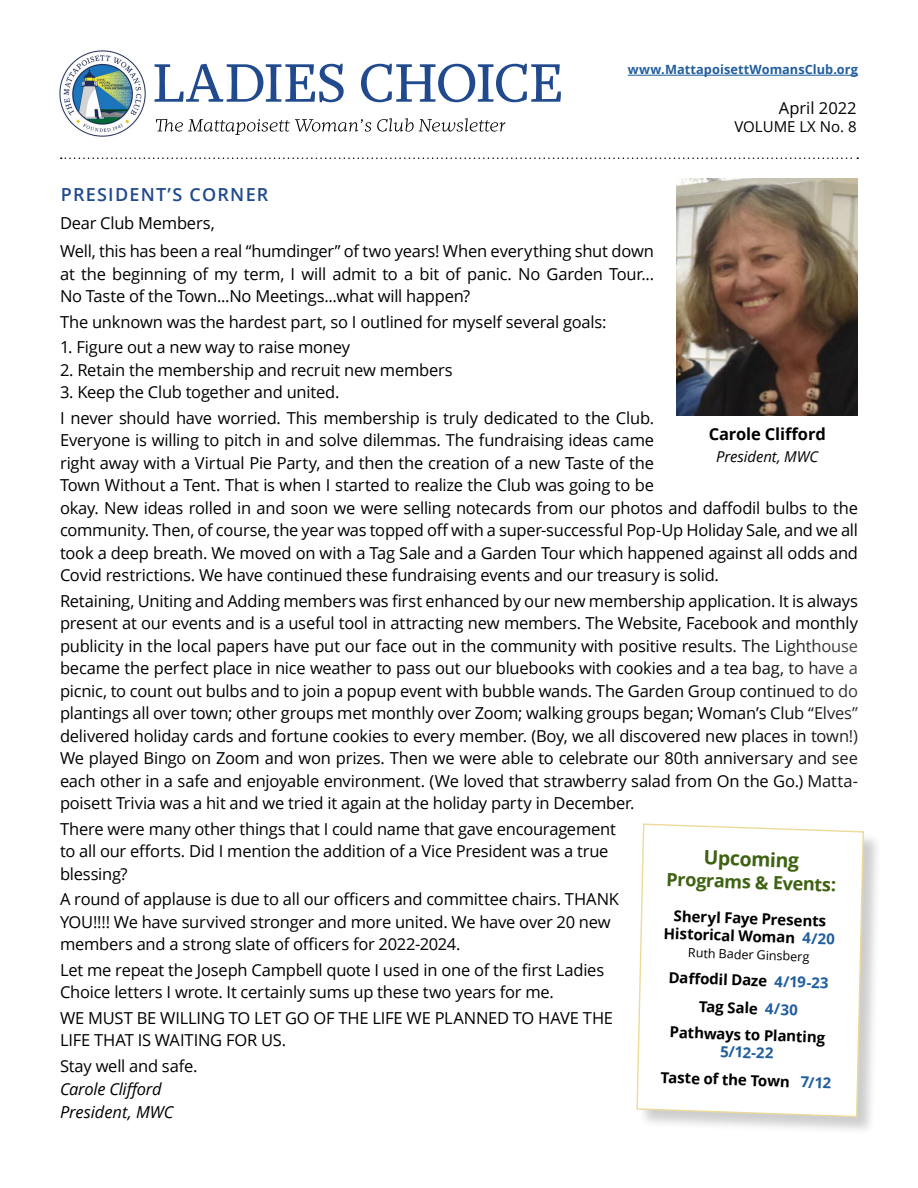
<style>
.page{position:relative;width:918px;height:1188px;background:#fff}
.page>*{position:absolute;margin:0;border:0;box-sizing:border-box;transform-origin:0 0}
.t1{font:700 19.5px "Open Sans";color:#3e6211}
.t2{font:700 18.15px "Open Sans";color:#3e6211}
.t3{font:600 18px "Open Sans";letter-spacing:.07em;color:#204a8d}
.t4{font:16.5px/22.5px "Open Sans";letter-spacing:-.015em;color:#000}
.t5{font:italic 16.5px/23.2px "Open Sans";letter-spacing:-.01em;color:#000}
.t6{font:700 16.5px "Open Sans";letter-spacing:-.01em;color:#000}
.t7{font:700 15px/27.2px "Open Sans";color:#000;text-align:center}
.t8{font:italic 15px "Open Sans";letter-spacing:-.005em;color:#000}
.t9{font:15px "Open Sans";color:#000}
.t10{font:700 12.75px "Open Sans";letter-spacing:.005em;color:#215e9e}
.t11{font:12.6px "Open Sans";color:#000}
.s1{color:#215e9e}
</style>
<div class="page">
<svg style="left:155px;top:64px;width:189px;height:38px"></svg>
<svg style="left:361px;top:64px;width:200px;height:38px"></svg>
<svg style="left:156px;top:119px;width:215px;height:16px"></svg>
<svg style="left:377px;top:118px;width:128px;height:14px"></svg>
<svg style="left:61px;top:158px;width:797px;height:1px"></svg>
<img style="left:59px;top:50px;width:87px;height:87px">
<hr style="left:628px;top:75px;width:230px;height:1px;background:#215e9e">
<img style="left:676px;top:178px;width:182px;height:238px">
<div style="left:637px;top:824px;width:245px;height:312px;background:#000;opacity:.2"></div>
<svg style="left:636px;top:823px;width:229px;height:295px"></svg>
<p class="t10" style="left:628px;top:61px;width:232px">www.MattapoisettWomansClub.org</p>
<p class="t3" style="left:61px;top:182px;width:209px">PRESIDENT’S CORNER</p>
<p class="t4" style="left:779px;top:96px;width:79px">April 2022</p>
<p class="t9" style="left:734px;top:116px;width:124px">VOLUME LX No. 8</p>
<p class="t4" style="left:60px;top:208px;width:596px;line-height:28.5px">Dear Club Members,<br>Well, this has been a real “humdinger” of two years! When everything shut down</p>
<p class="t4" style="left:60px;top:262px;width:596px">at the beginning of my term, I will admit to a bit of panic. No Garden Tour...<br>No Taste of the Town...No Meetings...what will happen?</p>
<p class="t4" style="left:60px;top:310px;width:548px">The unknown was the hardest part, so I outlined for myself several goals:</p>
<p class="t4" style="left:60px;top:335px;width:292px">1. Figure out a new way to raise money</p>
<p class="t4" style="left:60px;top:358px;width:394px">2. Retain the membership and recruit new members</p>
<p class="t4" style="left:60px;top:379px;width:596px;line-height:25.5px">3. Keep the Club together and united.<br>I never should have worried. This membership is truly dedicated to the Club.</p>
<p class="t4" style="left:60px;top:428px;width:800px">Everyone is willing to pitch in and solve dilemmas. The fundraising ideas came<br>right away with a Virtual Pie Party, and then the creation of a new Taste of the<br>Town Without a Tent. That is when I started to realize the Club was going to be<br>okay. New ideas rolled in and soon we were selling notecards from our photos and daffodil bulbs to the community. Then, of course, the year was topped off with a super-successful Pop-Up Holiday Sale, and we all took a deep breath. We moved on with a Tag Sale and a Garden Tour which happened against all odds and Covid restrictions. We have continued these fundraising events and our treasury is solid.</p>
<p class="t4" style="left:60px;top:589px;width:800px;text-align:justify">Retaining, Uniting and Adding members was first enhanced by our new membership application. It is always present at our events and is a useful tool in attracting new members. The Website, Facebook and monthly publicity in the local papers have put our face out in the community with positive results. The Lighthouse became the perfect place in nice weather to pass out our bluebooks with cookies and a tea bag, to have a picnic, to count out bulbs and to join a popup event with bubble wands. The Garden Group continued to do plantings all over town; other groups met monthly over Zoom; walking groups began; Woman’s Club “Elves” delivered holiday cards and fortune cookies to every member. (Boy, we all discovered new places in town!)<br>We played Bingo on Zoom and won prizes. Then we were able to celebrate our 80th anniversary and see each other in a safe and enjoyable environment. (We loved that strawberry salad from On the Go.) Matta&shy;poisett Trivia was a hit and we tried it again at the holiday party in December.</p>
<p class="t4" style="left:60px;top:817px;width:557px">There were many other things that I could name that gave encouragement to all our efforts. Did I mention the addition of a Vice President was a true blessing?</p>
<p class="t4" style="left:60px;top:888px;width:560px">A round of applause is due to all our officers and committee chairs. THANK<br>YOU!!!! We have survived stronger and more united. We have over 20 new members and a strong slate of officers for 2022-2024.</p>
<p class="t4" style="left:60px;top:958px;width:546px">Let me repeat the Joseph Campbell quote I used in one of the first Ladies<br>Choice letters I wrote. It certainly sums up these two years for me.</p>
<p class="t4" style="left:60px;top:1006px;width:555px">WE MUST BE WILLING TO LET GO OF THE LIFE WE PLANNED TO HAVE THE<br>LIFE THAT IS WAITING FOR US.</p>
<p class="t4" style="left:60px;top:1054px;width:139px">Stay well and safe.</p>
<p class="t5" style="left:60px;top:1077px;width:115px">Carole Clifford<br>President, MWC</p>
<p class="t6" style="left:709px;top:422px;width:119px">Carole Clifford</p>
<p class="t8" style="left:716px;top:446px;width:104px">President, MWC</p>
<p class="t1" style="left:704px;top:843px;width:97px;rotate:2deg">Upcoming</p>
<p class="t2" style="left:667px;top:866px;width:171px;rotate:2deg">Programs &amp; Events:</p>
<p class="t7" style="left:665px;top:906px;width:173px;line-height:17.5px;rotate:2deg">Sheryl Faye Presents<br>Historical Woman <span class="s1">4/20</span></p>
<p class="t11" style="left:688px;top:944px;width:123px;rotate:2deg">Ruth Bader Ginsberg</p>
<p class="t7" style="left:669px;top:964px;width:162px;rotate:2deg">Daff odil Daze <span class="s1">4/19-23<br></span>Tag Sale <span class="s1">4/30<br></span>Pathways to Planting</p>
<p class="t7" style="left:662px;top:1035px;width:172px;line-height:27.9px;rotate:2deg"><span class="s1">5/12-22<br></span>Taste of the Town <span class="s1">7/12</span></p>
</div>
